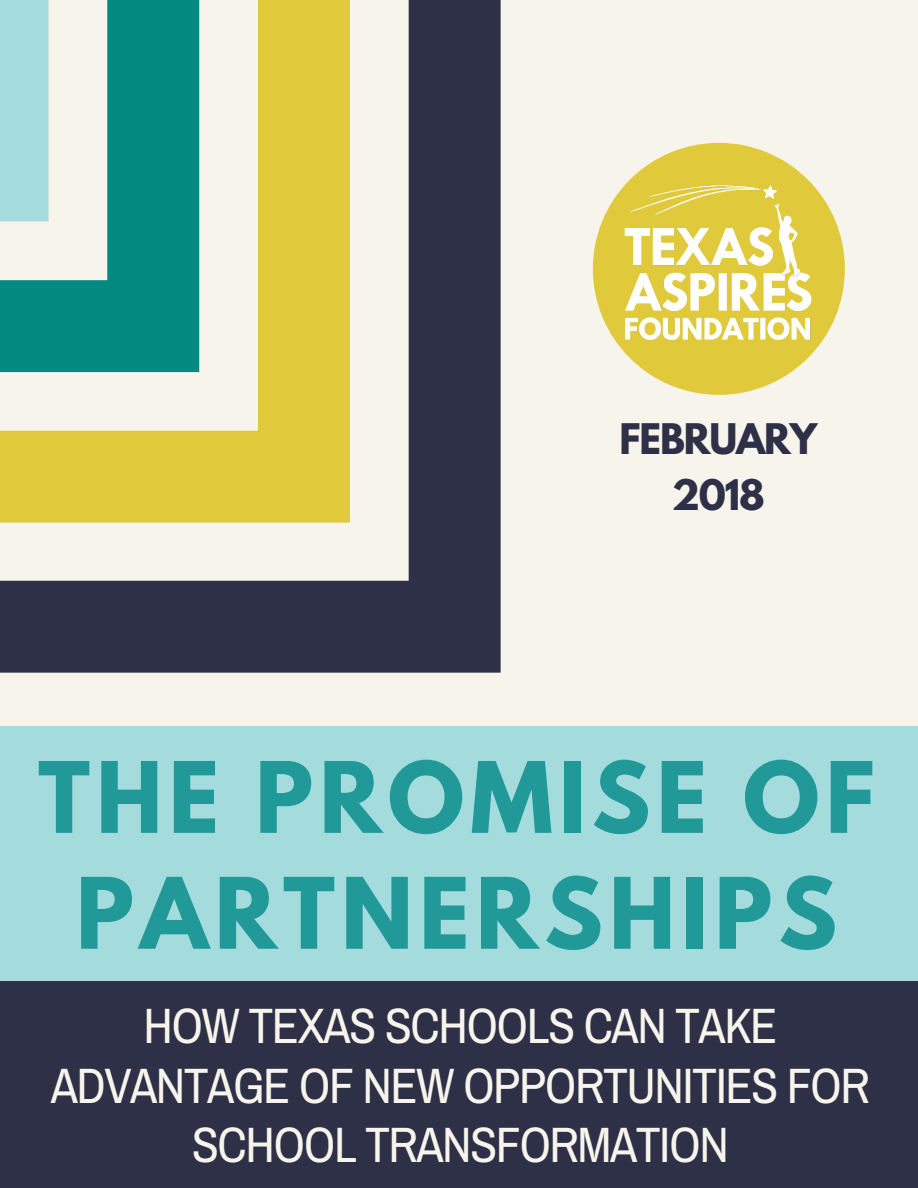
<style>
.page{position:relative;width:918px;height:1188px;background:#f7f4eb}
.page>*{position:absolute;margin:0;border:0;box-sizing:border-box;transform-origin:0 0}
.t1{font:700 87.15px/115.8px "League Spartan";letter-spacing:.07em;color:#299;text-align:center}
.t2{font:49.8px/59.7px "Archivo Narrow";letter-spacing:-.03em;color:#f7f4eb;text-align:center}
.t3{font:700 37.35px/56.2px "League Spartan";letter-spacing:-.03em;color:#2d3047;text-align:center}
</style>
<div class="page">
<svg style="left:0;top:0;width:501px;height:673px;fill:#2d3047"></svg>
<svg style="left:0;top:0;width:350px;height:523px;fill:#e0ca3c"></svg>
<svg style="left:0;top:0;width:199px;height:372px;fill:#048a81"></svg>
<div style="left:0;top:0;width:49px;height:221px;background:#a4dbdd"></div>
<div style="left:0;top:726px;width:918px;height:255px;background:#a4dbdd"></div>
<div style="left:0;top:981px;width:918px;height:207px;background:#2d3047"></div>
<svg style="left:593px;top:143px;width:252px;height:252px"></svg>
<img style="left:620px;top:171px;width:196px;height:196px">
<p class="t3" style="left:619px;top:415px;width:199px">FEBRUARY<br>2018</p>
<h1 class="t1" style="left:38px;top:751px;width:838px">THE PROMISE OF<br>PARTNERSHIPS</h1>
<p class="t2" style="left:51px;top:995px;width:821px">HOW TEXAS SCHOOLS CAN TAKE<br>ADVANTAGE OF NEW OPPORTUNITIES FOR<br>SCHOOL TRANSFORMATION</p>
</div>
